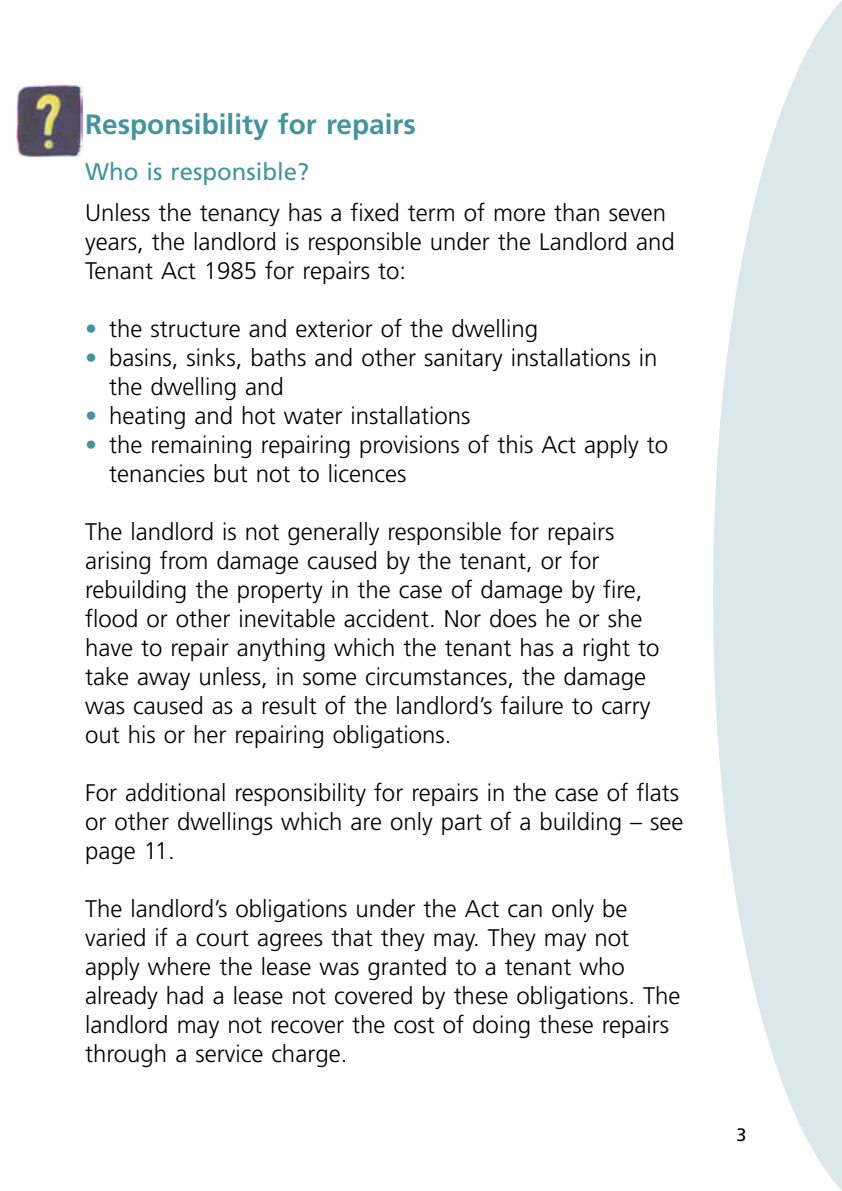
<style>
.page{position:relative;width:842px;height:1191px;background:#fff}
.page>*{position:absolute;margin:0;border:0;box-sizing:border-box;transform-origin:0 0}
.t1{font:700 28px "Frutiger LT Std";color:#43949e}
.t2{font:300 24px/29px "Frutiger LT Std";color:#000}
.t3{font:24px "Frutiger LT Std";color:#43949e}
.t4{font:18px "Frutiger LT Std";color:#000}
.s1{color:#43949e}
</style>
<div class="page">
<img style="left:16px;top:84px;width:67px;height:74px">
<svg style="left:713px;top:1px;width:129px;height:1189px;fill:#dbe8eb"></svg>
<p class="t1" style="left:85px;top:108px;width:332px">Responsibility for repairs</p>
<p class="t3" style="left:85px;top:158px;width:226px">Who is responsible?</p>
<p class="t2" style="left:85px;top:198px;width:591px">Unless the tenancy has a fixed term of more than seven years, the landlord is responsible under the Landlord and<br>Tenant Act 1985 for repairs to:</p>
<p class="t2" style="left:85px;top:314px;width:455px"><span class="s1">•</span> the structure and exterior of the dwelling</p>
<p class="t2" style="left:109px;top:343px;width:550px;text-indent:-24px"><span class="s1">•</span> basins, sinks, baths and other sanitary installations in the dwelling and</p>
<p class="t2" style="left:85px;top:401px;width:387px"><span class="s1">•</span> heating and hot water installations</p>
<p class="t2" style="left:109px;top:430px;width:560px;text-indent:-24px"><span class="s1">•</span> the remaining repairing provisions of this Act apply to tenancies but not to licences</p>
<p class="t2" style="left:85px;top:517px;width:576px">The landlord is not generally responsible for repairs arising from damage caused by the tenant, or for rebuilding the property in the case of damage by fire, flood or other inevitable accident. Nor does he or she have to repair anything which the tenant has a right to take away unless, in some circumstances, the damage was caused as a result of the landlord’s failure to carry out his or her repairing obligations.</p>
<p class="t2" style="left:85px;top:778px;width:600px">For additional responsibility for repairs in the case of flats or other dwellings which are only part of a building – see page 11.</p>
<p class="t2" style="left:85px;top:894px;width:597px">The landlord’s obligations under the Act can only be varied if a court agrees that they may. They may not apply where the lease was granted to a tenant who already had a lease not covered by these obligations. The landlord may not recover the cost of doing these repairs through a service charge.</p>
<p class="t4" style="left:736px;top:1124px;width:12px">3</p>
</div>
